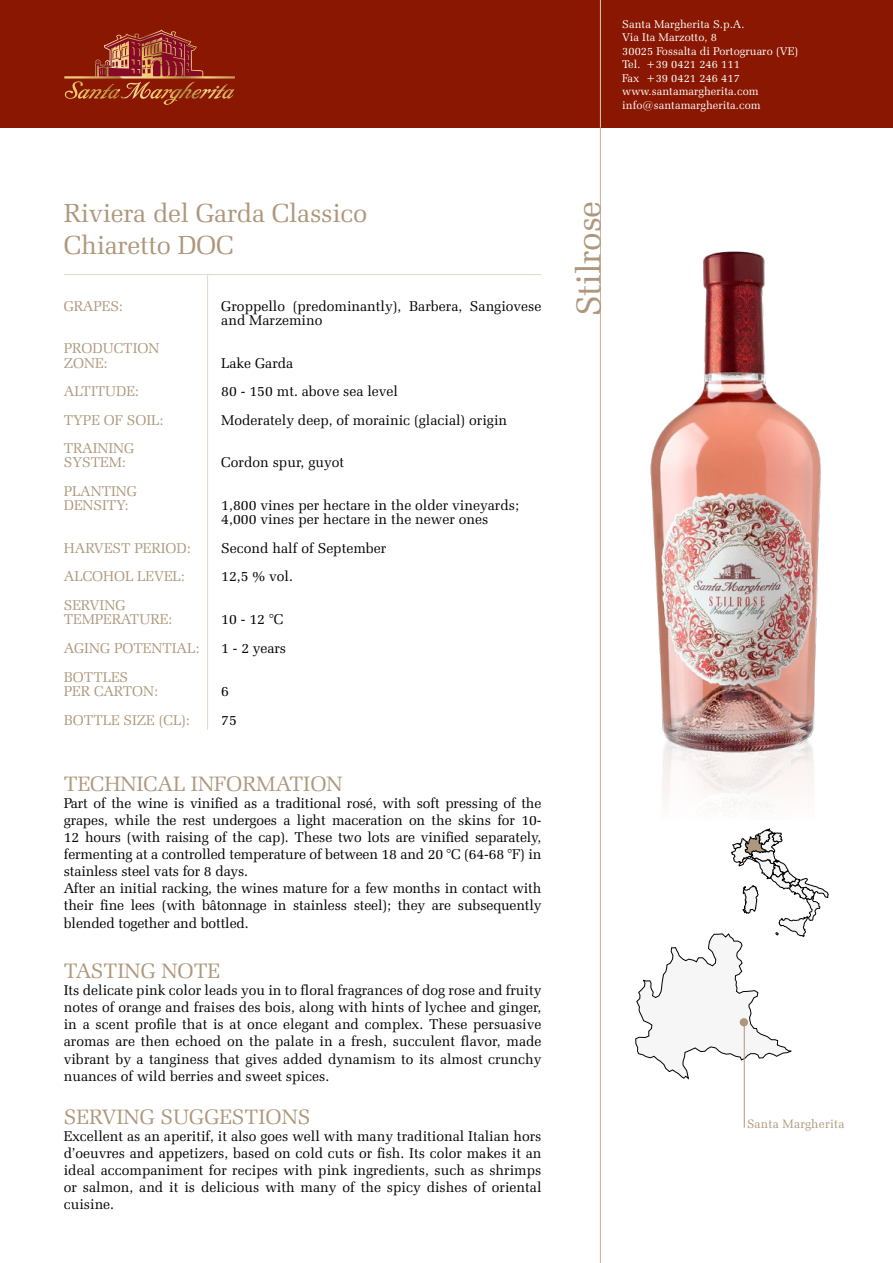
<style>
.page{position:relative;width:893px;height:1263px;background:#fff}
.page>*{position:absolute;margin:0;border:0;box-sizing:border-box;transform-origin:0 0}
.t1{font:34.5px "Zapf Elliptical 711 BT";letter-spacing:-.01em;color:#ae977c}
.t2{font:26.25px/31.5px "Zapf Elliptical 711 BT";letter-spacing:-.01em;color:#ae977c}
.t3{font:21px "Zapf Elliptical 711 BT";color:#ae977c}
.t4{font:14.25px/17.1px "Zapf Elliptical 711 BT";letter-spacing:-.01em;color:#000}
.t5{font:14.25px/14.2px "Zapf Elliptical 711 BT";color:#ae977c}
.t6{font:12.15px "Zapf Elliptical 711 BT";letter-spacing:.02em;color:#ae977c}
.t7{font:11.25px/13.5px "Zapf Elliptical 711 BT";letter-spacing:.005em;color:#fff}
</style>
<div class="page">
<div style="left:0;top:0;width:893px;height:128px;background:#8a1702"></div>
<hr style="left:599px;top:128px;width:3px;height:1135px;background:#ae977c">
<hr style="left:599px;top:0;width:3px;height:128px;background:#fff">
<svg style="left:64px;top:30px;width:164px;height:69px"></svg>
<hr style="left:206px;top:275px;width:3px;height:454px;background:#d8c9b9">
<hr style="left:64px;top:273px;width:477px;height:3px;background:#d8c9b9">
<svg style="left:635px;top:828px;width:194px;height:251px"></svg>
<div style="left:740px;top:1018px;width:8px;height:8px;background:#ae977c;border-radius:50%"></div>
<hr style="left:744px;top:1022px;width:1px;height:106px;background:#ae977c">
<img style="left:650px;top:251px;width:171px;height:524px">
<p class="t7" style="left:622px;top:17px;width:177px">Santa Margherita S.p.A.<br>Via Ita Marzotto, 8<br>30025 Fossalta di Portogruaro (VE)<br>Tel. +39 0421 246 111<br>Fax +39 0421 246 417 www.santamargherita.com info@santamargherita.com</p>
<h2 class="t2" style="left:64px;top:197px;width:305px">Riviera del Garda Classico<br>Chiaretto DOC</h2>
<p class="t5" style="left:64px;top:298px;width:61px">GRAPES:</p>
<p class="t4" style="left:221px;top:298px;width:322px;line-height:14.2px">Groppello (predominantly), Barbera, Sangiovese and Marzemino</p>
<p class="t5" style="left:64px;top:341px;width:97px">PRODUCTION<br>ZONE:</p>
<p class="t4" style="left:221px;top:354px;width:73px">Lake Garda</p>
<p class="t5" style="left:64px;top:384px;width:76px">ALTITUDE:</p>
<p class="t4" style="left:221px;top:383px;width:178px">80 - 150 mt. above sea level</p>
<p class="t5" style="left:64px;top:412px;width:101px">TYPE OF SOIL:</p>
<p class="t4" style="left:221px;top:411px;width:287px">Moderately deep, of morainic (glacial) origin</p>
<p class="t5" style="left:64px;top:441px;width:72px">TRAINING<br>SYSTEM:</p>
<p class="t4" style="left:221px;top:454px;width:124px">Cordon spur, guyot</p>
<p class="t5" style="left:64px;top:484px;width:75px">PLANTING<br>DENSITY:</p>
<p class="t4" style="left:221px;top:498px;width:299px;line-height:14.2px">1,800 vines per hectare in the older vineyards;<br>4,000 vines per hectare in the newer ones</p>
<p class="t5" style="left:64px;top:541px;width:128px">HARVEST PERIOD:</p>
<p class="t4" style="left:221px;top:539px;width:167px">Second half of September</p>
<p class="t5" style="left:64px;top:569px;width:123px">ALCOHOL LEVEL:</p>
<p class="t4" style="left:221px;top:568px;width:73px">12,5 % vol.</p>
<p class="t5" style="left:64px;top:598px;width:110px">SERVING<br>TEMPERATURE:</p>
<p class="t4" style="left:221px;top:611px;width:63px">10 - 12 °C</p>
<p class="t5" style="left:64px;top:640px;width:137px">AGING POTENTIAL:</p>
<p class="t4" style="left:221px;top:639px;width:66px">1 - 2 years</p>
<p class="t5" style="left:64px;top:670px;width:96px">BOTTLES<br>PER CARTON:</p>
<p class="t4" style="left:221px;top:683px;width:9px">6</p>
<p class="t5" style="left:64px;top:713px;width:128px">BOTTLE SIZE (CL):</p>
<p class="t4" style="left:221px;top:712px;width:17px">75</p>
<h3 class="t3" style="left:64px;top:771px;width:280px">TECHNICAL INFORMATION</h3>
<p class="t4" style="left:64px;top:794px;width:479px">Part of the wine is vinified as a traditional rosé, with soft pressing of the grapes, while the rest undergoes a light maceration on the skins for 10- 12 hours (with raising of the cap). These two lots are vinified separately, fermenting at a controlled temperature of between 18 and 20 °C (64-68 °F) in stainless steel vats for 8 days.<br>After an initial racking, the wines mature for a few months in contact with their fine lees (with bâtonnage in stainless steel); they are subsequently blended together and bottled.</p>
<h3 class="t3" style="left:64px;top:958px;width:158px">TASTING NOTE</h3>
<p class="t4" style="left:64px;top:981px;width:479px;text-align:justify">Its delicate pink color leads you in to floral fragrances of dog rose and fruity notes of orange and fraises des bois, along with hints of lychee and ginger, in a scent profile that is at once elegant and complex. These persuasive aromas are then echoed on the palate in a fresh, succulent flavor, made vibrant by a tanginess that gives added dynamism to its almost crunchy nuances of wild berries and sweet spices.</p>
<h3 class="t3" style="left:64px;top:1104px;width:248px">SERVING SUGGESTIONS</h3>
<p class="t4" style="left:64px;top:1127px;width:479px;text-align:justify">Excellent as an aperitif, it also goes well with many traditional Italian hors d’oeuvres and appetizers, based on cold cuts or fish. Its color makes it an ideal accompaniment for recipes with pink ingredients, such as shrimps or salmon, and it is delicious with many of the spicy dishes of oriental cuisine.</p>
<h1 class="t1" style="left:568px;top:316px;width:117px;rotate:-90deg">Stilrose</h1>
<p class="t6" style="left:747px;top:1116px;width:99px">Santa Margherita</p>
</div>
